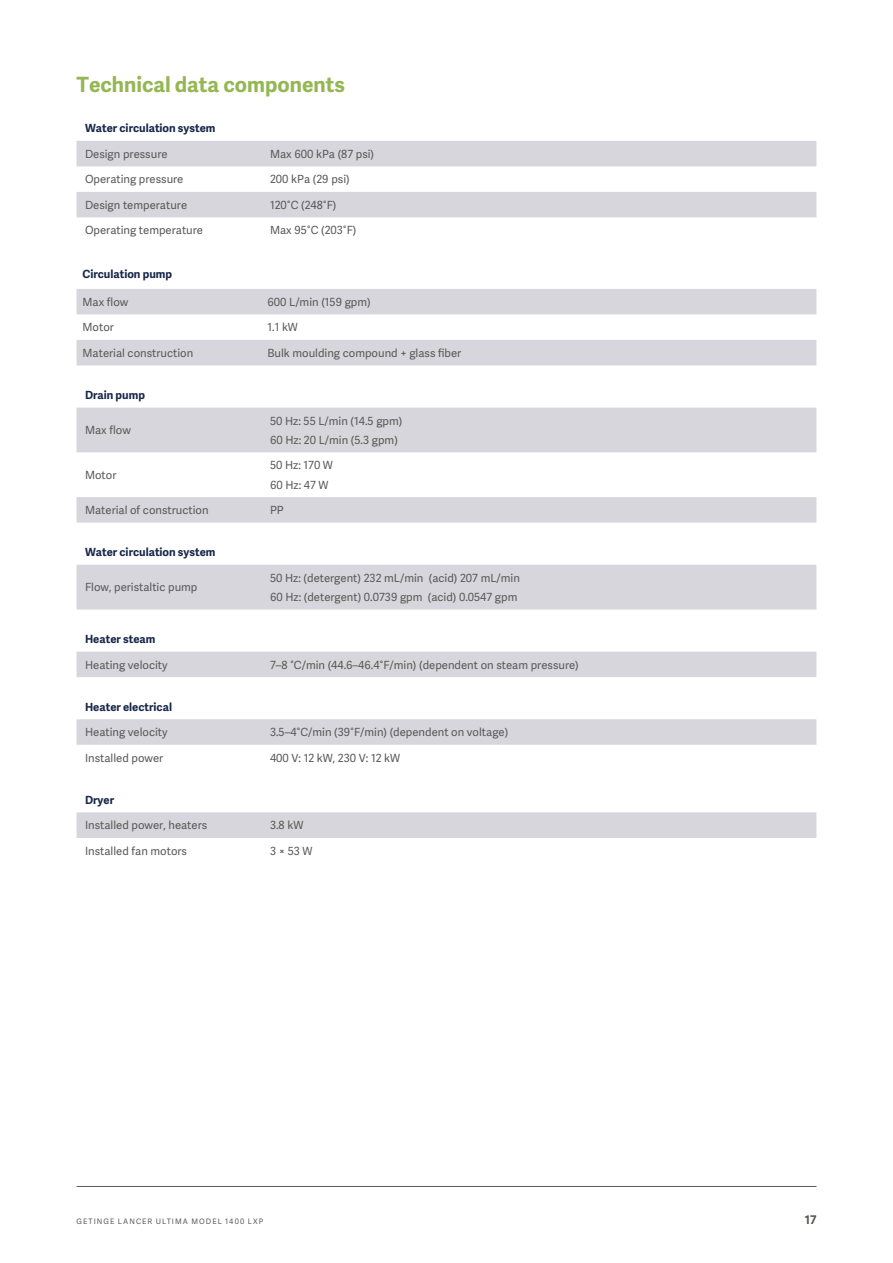
<style>
.page{position:relative;width:893px;height:1263px;background:#fff}
.page>*{position:absolute;margin:0;border:0;box-sizing:border-box;transform-origin:0 0}
.t1{font:700 21px "Adelle Sans";color:#94b754}
.t2{font:700 12px "Adelle Sans";color:#595857}
.t3{font:11.25px/19.2px "Adelle Sans";color:#595857}
.t4{font:700 11.25px "Adelle Sans";color:#18284a}
.t5{font:7.5px "Adelle Sans";letter-spacing:.14em;color:#595857}
</style>
<div class="page">
<hr style="left:77px;top:1186px;width:739px;height:1px;background:#595857">
<svg style="left:77px;top:217px;width:739px;height:1px"></svg>
<svg style="left:77px;top:141px;width:739px;height:76px;fill:#d6d6dc"></svg>
<svg style="left:77px;top:289px;width:739px;height:76px;fill:#d6d6dc"></svg>
<svg style="left:77px;top:407px;width:739px;height:1px"></svg>
<svg style="left:77px;top:408px;width:739px;height:115px;fill:#d6d6dc"></svg>
<div style="left:77px;top:565px;width:739px;height:44px;background:#d6d6dc"></div>
<div style="left:77px;top:652px;width:739px;height:25px;background:#d6d6dc"></div>
<div style="left:77px;top:719px;width:739px;height:26px;background:#d6d6dc"></div>
<div style="left:77px;top:812px;width:739px;height:26px;background:#d6d6dc"></div>
<h1 class="t1" style="left:77px;top:70px;width:270px">Technical data components</h1>
<p class="t4" style="left:85px;top:120px;width:132px">Water circulation system</p>
<p class="t3" style="left:85px;top:144px;width:84px">Design pressure</p>
<p class="t3" style="left:270px;top:144px;width:106px">Max 600 kPa (87 psi)</p>
<p class="t3" style="left:85px;top:169px;width:100px">Operating pressure</p>
<p class="t3" style="left:270px;top:169px;width:81px">200 kPa (29 psi)</p>
<p class="t3" style="left:85px;top:195px;width:104px">Design temperature</p>
<p class="t3" style="left:270px;top:195px;width:68px">120°C (248°F)</p>
<p class="t3" style="left:85px;top:220px;width:120px">Operating temperature</p>
<p class="t3" style="left:270px;top:220px;width:88px">Max 95°C (203°F)</p>
<p class="t4" style="left:83px;top:266px;width:91px">Circulation pump</p>
<p class="t3" style="left:83px;top:292px;width:47px">Max flow</p>
<p class="t3" style="left:267px;top:292px;width:105px">600 L/min (159 gpm)</p>
<p class="t3" style="left:83px;top:317px;width:33px">Motor</p>
<p class="t3" style="left:267px;top:317px;width:32px">1.1 kW</p>
<p class="t3" style="left:83px;top:343px;width:112px">Material construction</p>
<p class="t3" style="left:267px;top:343px;width:195px">Bulk moulding compound + glass fiber</p>
<p class="t4" style="left:85px;top:387px;width:61px">Drain pump</p>
<p class="t3" style="left:85px;top:420px;width:47px">Max flow</p>
<p class="t3" style="left:270px;top:411px;width:134px">50 Hz: 55 L/min (14.5 gpm)<br>60 Hz: 20 L/min (5.3 gpm)</p>
<p class="t3" style="left:85px;top:465px;width:33px">Motor</p>
<p class="t3" style="left:270px;top:455px;width:64px">50 Hz: 170 W<br>60 Hz: 47 W</p>
<p class="t3" style="left:85px;top:500px;width:125px">Material of construction</p>
<p class="t3" style="left:270px;top:500px;width:15px">PP</p>
<p class="t4" style="left:85px;top:544px;width:132px">Water circulation system</p>
<p class="t3" style="left:85px;top:577px;width:114px">Flow, peristaltic pump</p>
<p class="t3" style="left:270px;top:568px;width:251px">50 Hz: (detergent) 232 mL/min (acid) 207 mL/min<br>60 Hz: (detergent) 0.0739 gpm (acid) 0.0547 gpm</p>
<p class="t4" style="left:85px;top:631px;width:72px">Heater steam</p>
<p class="t3" style="left:85px;top:655px;width:84px">Heating velocity</p>
<p class="t3" style="left:270px;top:655px;width:310px">7–8 °C/min (44.6–46.4°F/min) (dependent on steam pressure)</p>
<p class="t4" style="left:85px;top:698px;width:88px">Heater electrical</p>
<p class="t3" style="left:85px;top:722px;width:84px">Heating velocity</p>
<p class="t3" style="left:270px;top:722px;width:240px">3.5–4°C/min (39°F/min) (dependent on voltage)</p>
<p class="t3" style="left:85px;top:748px;width:80px">Installed power</p>
<p class="t3" style="left:270px;top:748px;width:132px">400 V: 12 kW, 230 V: 12 kW</p>
<p class="t4" style="left:85px;top:792px;width:31px">Dryer</p>
<p class="t3" style="left:85px;top:815px;width:124px">Installed power, heaters</p>
<p class="t3" style="left:270px;top:815px;width:35px">3.8 kW</p>
<p class="t3" style="left:85px;top:841px;width:104px">Installed fan motors</p>
<p class="t3" style="left:270px;top:841px;width:44px">3 × 53 W</p>
<p class="t5" style="left:77px;top:1216px;width:188px">GETINGE LANCER ULTIMA MODEL 1400 LXP</p>
<p class="t2" style="left:805px;top:1211px;width:13px">17</p>
</div>
